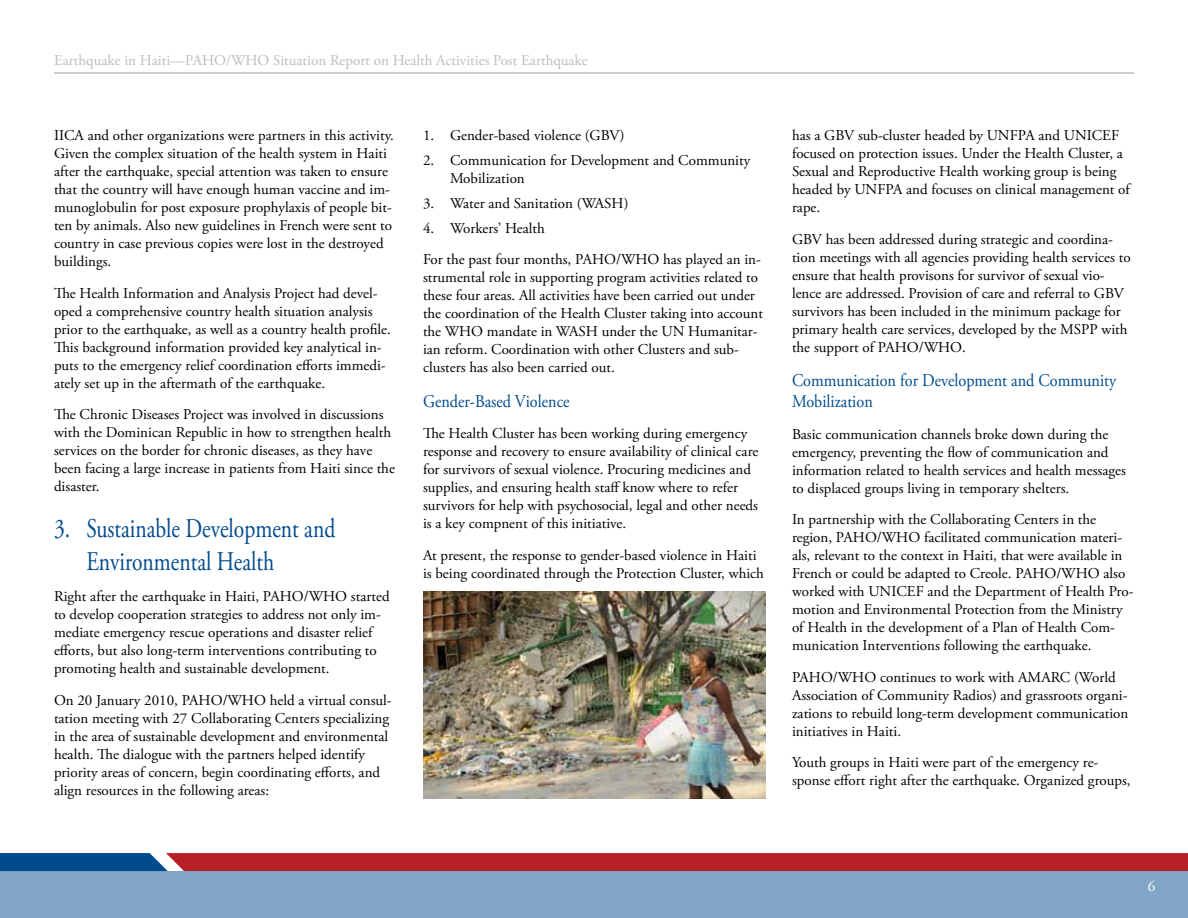
<style>
.page{position:relative;width:1188px;height:918px;background:#fff}
.page>*{position:absolute;margin:0;border:0;box-sizing:border-box;transform-origin:0 0}
.t1{font:27px/32.4px "Adobe Garamond Pro";color:#004b8d;scale:.8 1}
.t2{font:18px/21px "Adobe Garamond Pro";color:#004b8d;scale:.9 1}
.t3{font:15px/18px "Adobe Garamond Pro";color:#000}
.t4{font:15px "Adobe Garamond Pro";color:#bdbdc1}
.t5{font:15px "Adobe Garamond Pro";color:#fff}
</style>
<div class="page">
<div style="left:0;top:871px;width:1188px;height:47px;background:#80a5c6"></div>
<svg style="left:0;top:853px;width:1188px;height:18px;background:#9f2a37"></svg>
<hr style="left:54px;top:72px;width:1080px;height:2px;background:#bdbdc1">
<img style="left:423px;top:591px;width:342px;height:207px">
<p class="t4" style="left:54px;top:51px;width:535px">Earthquake in Haiti—PAHO/WHO Situation Report on Health Activities Post Earthquake</p>
<p class="t3" style="left:54px;top:127px;width:341px">IICA and other organizations were partners in this activity.<br>Given the complex situation of the health system in Haiti after the earthquake, special attention was taken to ensure that the country will have enough human vaccine and im&shy;munoglobulin for post exposure prophylaxis of people bit&shy;ten by animals. Also new guidelines in French were sent to country in case previous copies were lost in the destroyed buildings.</p>
<p class="t3" style="left:54px;top:285px;width:338px">The Health Information and Analysis Project had devel&shy;oped a comprehensive country health situation analysis prior to the earthquake, as well as a country health profile.<br>This background information provided key analytical in&shy;puts to the emergency relief coordination efforts immedi&shy;ately set up in the aftermath of the earthquake.</p>
<p class="t3" style="left:54px;top:406px;width:342px">The Chronic Diseases Project was involved in discussions with the Dominican Republic in how to strengthen health services on the border for chronic diseases, as they have been facing a large increase in patients from Haiti since the disaster.</p>
<h1 class="t1" style="left:86px;top:514px;width:313px;text-indent:-32px">3. Sustainable Development and<br>Environmental Health</h1>
<p class="t3" style="left:54px;top:588px;width:337px">Right after the earthquake in Haiti, PAHO/WHO started to develop cooperation strategies to address not only im&shy;mediate emergency rescue operations and disaster relief efforts, but also long-term interventions contributing to promoting health and sustainable development.</p>
<p class="t3" style="left:54px;top:692px;width:339px">On 20 January 2010, PAHO/WHO held a virtual consul&shy;tation meeting with 27 Collaborating Centers specializing in the area of sustainable development and environmental health. The dialogue with the partners helped identify priority areas of concern, begin coordinating efforts, and align resources in the following areas:</p>
<p class="t3" style="left:423px;top:127px;width:203px">1. Gender-based violence (GBV)</p>
<p class="t3" style="left:450px;top:152px;width:302px;text-indent:-27px">2. Communication for Development and Community<br>Mobilization</p>
<p class="t3" style="left:423px;top:195px;width:207px">3. Water and Sanitation (WASH)</p>
<p class="t3" style="left:423px;top:213px;width:339px;line-height:31.5px">4. Workers’ Health<br>For the past four months, PAHO/WHO has played an in-</p>
<p class="t3" style="left:423px;top:269px;width:342px">strumental role in supporting program activities related to these four areas. All activities have been carried out under the coordination of the Health Cluster taking into account the WHO mandate in WASH under the UN Humanitar&shy;ian reform. Coordination with other Clusters and sub&shy;clusters has also been carried out.</p>
<p class="t2" style="left:423px;top:391px;width:164px">Gender-Based Violence</p>
<p class="t3" style="left:423px;top:425px;width:337px">The Health Cluster has been working during emergency response and recovery to ensure availability of clinical care for survivors of sexual violence. Procuring medicines and supplies, and ensuring health staff know where to refer survivors for help with psychosocial, legal and other needs is a key compnent of this initiative.</p>
<p class="t3" style="left:423px;top:546px;width:343px">At present, the response to gender-based violence in Haiti is being coordinated through the Protection Cluster, which</p>
<p class="t3" style="left:792px;top:127px;width:339px">has a GBV sub-cluster headed by UNFPA and UNICEF focused on protection issues. Under the Health Cluster, a Sexual and Reproductive Health working group is being headed by UNFPA and focuses on clinical management of rape.</p>
<p class="t3" style="left:792px;top:231px;width:340px">GBV has been addressed during strategic and coordina&shy;tion meetings with all agencies providing health services to ensure that health provisons for survivor of sexual vio&shy;lence are addressed. Provision of care and referral to GBV survivors has been included in the minimum package for primary health care services, developed by the MSPP with the support of PAHO/WHO.</p>
<p class="t2" style="left:792px;top:371px;width:362px">Communication for Development and Community<br>Mobilization</p>
<p class="t3" style="left:792px;top:426px;width:335px">Basic communication channels broke down during the emergency, preventing the flow of communication and information related to health services and health messages to displaced groups living in temporary shelters.</p>
<p class="t3" style="left:792px;top:511px;width:343px">In partnership with the Collaborating Centers in the region, PAHO/WHO facilitated communication materi&shy;als, relevant to the context in Haiti, that were available in French or could be adapted to Creole. PAHO/WHO also worked with UNICEF and the Department of Health Pro&shy;motion and Environmental Protection from the Ministry of Health in the development of a Plan of Health Com&shy;munication Interventions following the earthquake.</p>
<p class="t3" style="left:792px;top:669px;width:338px">PAHO/WHO continues to work with AMARC (World Association of Community Radios) and grassroots organi&shy;zations to rebuild long-term development communication initiatives in Haiti.</p>
<p class="t3" style="left:792px;top:754px;width:340px">Youth groups in Haiti were part of the emergency re&shy;sponse effort right after the earthquake. Organized groups,</p>
<p class="t5" style="left:1148px;top:877px;width:9px">6</p>
</div>
